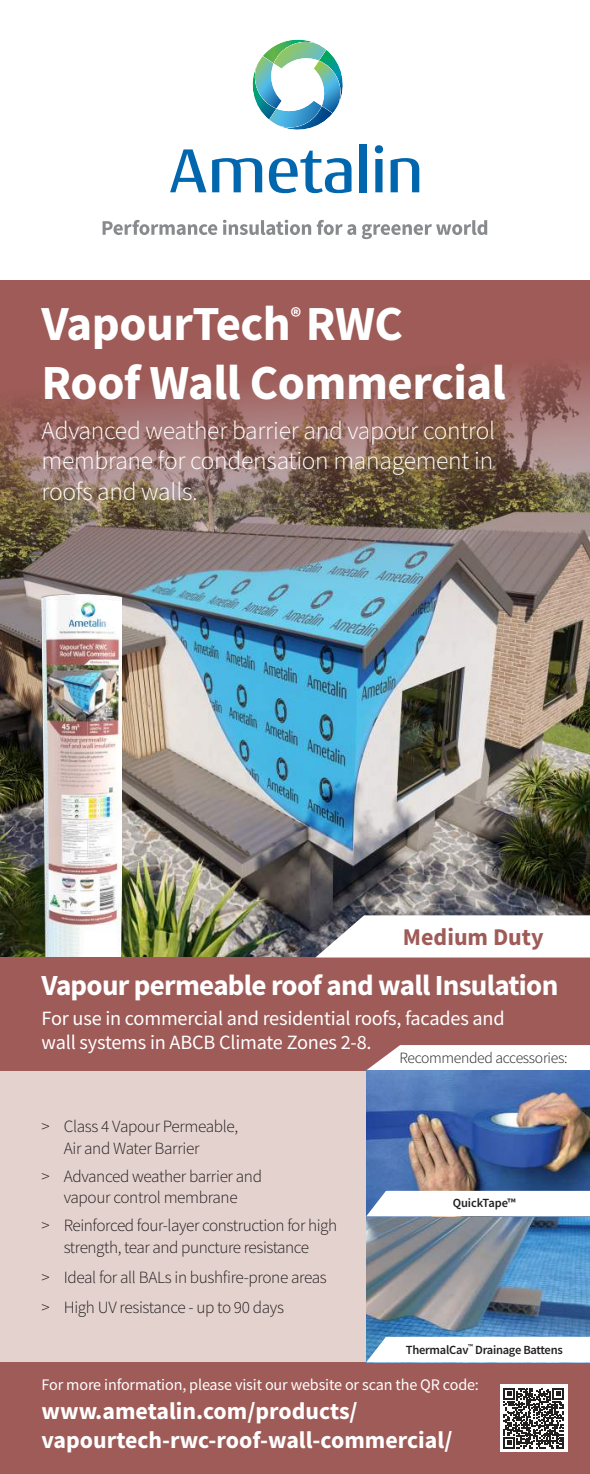
<style>
.page{position:relative;width:590px;height:1474px;background:#fff}
.page>*{position:absolute;margin:0;border:0;box-sizing:border-box;transform-origin:0 0}
.t1{font:700 49px/58.8px "Source Sans Pro";letter-spacing:-.01em;color:#fff}
.t2{font:700 29.05px "Source Sans Pro";letter-spacing:-.025em;color:#fff}
.t3{font:300 25.55px/30.6px "Source Sans Pro";letter-spacing:-.01em;color:#fff;text-align:justify}
.t4{font:700 23.97px/28.7px "Source Sans Pro";color:#fff}
.t5{font:700 23.97px "Source Sans Pro";color:#9e5b57}
.t6{font:20.3px/24.3px "Source Sans Pro";letter-spacing:-.01em;color:#fff}
.t7{font:300 17.15px/22.2px "Source Sans Pro";letter-spacing:-.025em;color:#221f1f}
.t8{font:16.1px "Source Sans Pro";letter-spacing:-.01em;color:#fff}
.t9{font:300 15.58px "Source Sans Pro";letter-spacing:-.02em;color:#221f1f}
.t10{font:600 12.42px "Source Sans Pro";letter-spacing:-.02em;color:#221f1f}
</style>
<div class="page">
<div style="left:0;top:1070px;width:589px;height:292px;background:#e4d2ce"></div>
<img style="left:0;top:748px;width:589px;height:209px">
<img style="left:0;top:280px;width:589px;height:468px">
<svg style="left:170px;top:149px;width:36px;height:43px"></svg>
<svg style="left:212px;top:158px;width:50px;height:34px"></svg>
<svg style="left:269px;top:151px;width:82px;height:42px"></svg>
<div style="left:359px;top:144px;width:7px;height:48px;background:#0067af"></div>
<svg style="left:374px;top:145px;width:9px;height:47px"></svg>
<svg style="left:390px;top:158px;width:29px;height:34px"></svg>
<img style="left:270px;top:101px;width:43px;height:24px">
<img style="left:278px;top:106px;width:54px;height:24px">
<img style="left:281px;top:44px;width:45px;height:25px">
<img style="left:263px;top:40px;width:54px;height:23px">
<img style="left:257px;top:56px;width:24px;height:53px">
<img style="left:252px;top:65px;width:24px;height:55px">
<img style="left:313px;top:61px;width:26px;height:52px">
<img style="left:319px;top:50px;width:23px;height:54px">
<svg style="left:102px;top:220px;width:115px;height:15px"></svg>
<svg style="left:223px;top:220px;width:264px;height:19px"></svg>
<div style="left:0;top:1362px;width:589px;height:111px;background:#9e5b57"></div>
<div style="left:499px;top:1384px;width:68px;height:67px;background:#fff"></div>
<svg style="left:503px;top:1388px;width:60px;height:60px"></svg>
<img style="left:42px;top:594px;width:79px;height:363px">
<div style="left:0;top:957px;width:589px;height:113px;background:#9e5b57"></div>
<svg style="left:367px;top:1045px;width:222px;height:25px;background:#f7f2f2"></svg>
<svg style="left:315px;top:915px;width:274px;height:42px"></svg>
<img style="left:366px;top:1216px;width:223px;height:120px">
<svg style="left:366px;top:1336px;width:223px;height:26px;background:#f1f6fa"></svg>
<img style="left:366px;top:1070px;width:223px;height:120px">
<svg style="left:366px;top:1190px;width:223px;height:26px;background:#f0f3f7"></svg>
<h1 class="t1" style="left:42px;top:298px;width:465px">VapourTech<sup>®</sup> RWC<br>Roof Wall Commercial</h1>
<h3 class="t3" style="left:42px;top:417px;width:455px">Advanced weather barrier and vapour control membrane for condensation management in roofs and walls.</h3>
<h3 class="t5" style="left:402px;top:928px;width:142px">Medium Duty</h3>
<h2 class="t2" style="left:42px;top:974px;width:518px">Vapour permeable roof and wall Insulation</h2>
<p class="t6" style="left:42px;top:1007px;width:464px">For use in commercial and residential roofs, facades and wall systems in ABCB Climate Zones 2-8.</p>
<p class="t9" style="left:399px;top:1051px;width:169px">Recommended accessories:</p>
<p class="t7" style="left:64px;top:1116px;width:176px;text-indent:-22px">&gt; Class 4 Vapour Permeable,<br>Air and Water Barrier</p>
<p class="t7" style="left:42px;top:1167px;width:222px;line-height:20.8px;text-align:center">&gt; Advanced weather barrier and vapour control membrane</p>
<p class="t7" style="left:42px;top:1215px;width:297px;text-align:center">&gt; Reinforced four-layer construction for high strength, tear and puncture resistance</p>
<p class="t7" style="left:42px;top:1263px;width:287px;line-height:29.6px">&gt; Ideal for all BALs in bushfire-prone areas &gt; High UV resistance - up to 90 days</p>
<p class="t10" style="left:452px;top:1198px;width:64px">QuickTape™</p>
<p class="t10" style="left:405px;top:1344px;width:158px">ThermalCav<sup>™</sup> Drainage Battens</p>
<p class="t8" style="left:42px;top:1378px;width:438px">For more information, please visit our website or scan the QR code:</p>
<h3 class="t4" style="left:42px;top:1398px;width:412px">www.ametalin.com/products/ vapourtech-rwc-roof-wall-commercial/</h3>
</div>
